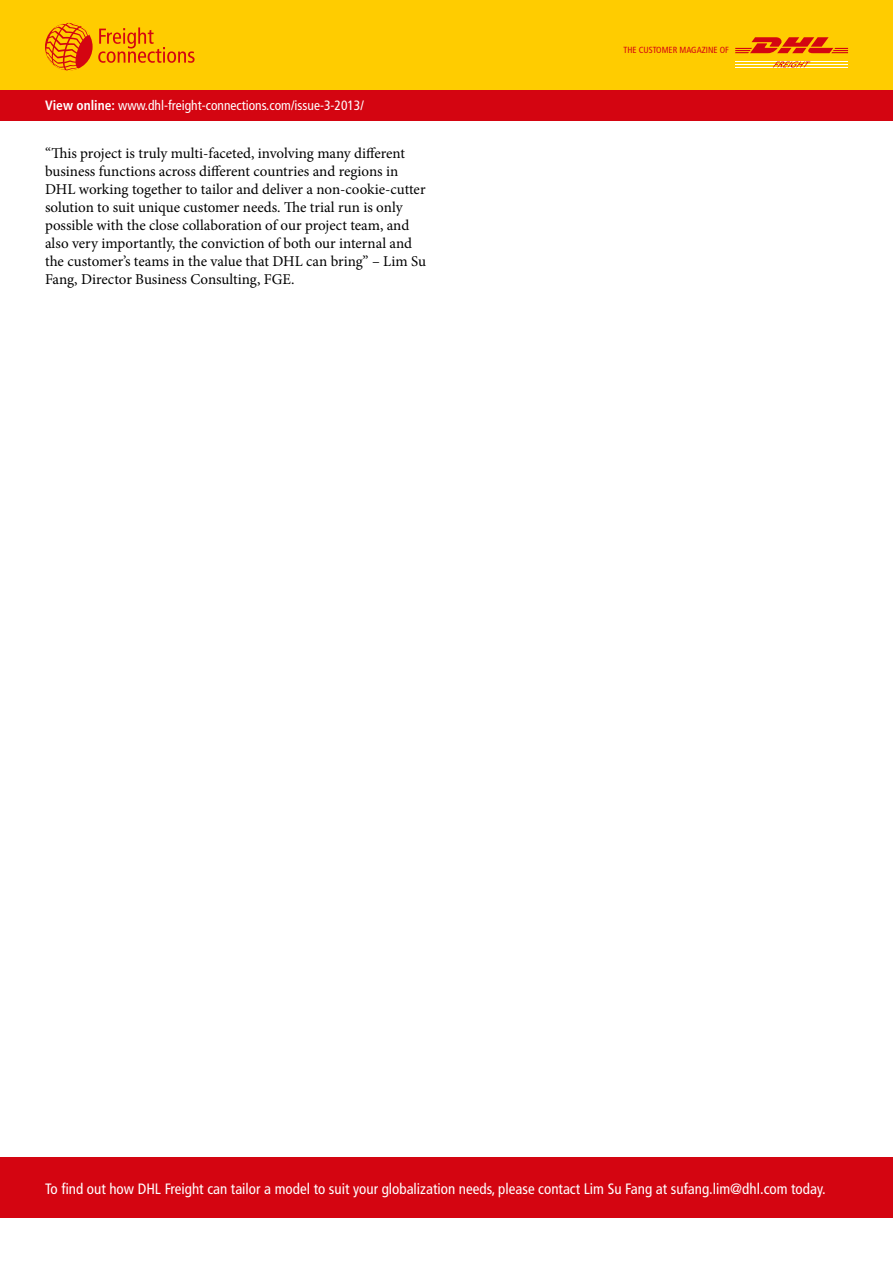
<style>
.page{position:relative;width:893px;height:1263px;background:#fff}
.page>*{position:absolute;margin:0;border:0;box-sizing:border-box;transform-origin:0 0}
.t1{font:15px/18px "Minion Pro";color:#000}
.t2{font:condensed 15px "Frutiger LT Std";color:#fff}
.t3{font:condensed 13.5px "Frutiger LT Std";color:#fff}
.t4{font:condensed 8.85px "Frutiger LT Std";color:#d40511}
.s1{font-weight:700}
</style>
<div class="page">
<div style="left:0;top:0;width:893px;height:90px;background:#fc0"></div>
<svg style="left:98px;top:27px;width:97px;height:36px"></svg>
<svg style="left:46px;top:23px;width:45px;height:48px"></svg>
<hr style="left:735px;top:62px;width:113px;height:1px;background:#fff">
<hr style="left:735px;top:64px;width:113px;height:1px;background:#fff">
<hr style="left:735px;top:67px;width:113px;height:1px;background:#fff">
<svg style="left:773px;top:61px;width:37px;height:6px"></svg>
<svg style="left:735px;top:37px;width:113px;height:16px"></svg>
<div style="left:0;top:90px;width:893px;height:30px;background:#d40511"></div>
<div style="left:0;top:1158px;width:893px;height:60px;background:#d40511"></div>
<p class="t3" style="left:45px;top:97px;width:320px"><span class="s1">View online:</span> www.dhl-freight-connections.com/issue-3-2013/</p>
<p class="t1" style="left:45px;top:144px;width:382px">“This project is truly multi-faceted, involving many different business functions across different countries and regions in DHL working together to tailor and deliver a non-cookie-cutter solution to suit unique customer needs. The trial run is only possible with the close collaboration of our project team, and also very importantly, the conviction of both our internal and the customer’s teams in the value that DHL can bring” – Lim Su Fang, Director Business Consulting, FGE.</p>
<p class="t4" style="left:623px;top:45px;width:107px">The Customer Magazine of</p>
<p class="t2" style="left:45px;top:1180px;width:782px">To find out how DHL Freight can tailor a model to suit your globalization needs, please contact Lim Su Fang at sufang.lim@dhl.com today.</p>
</div>
